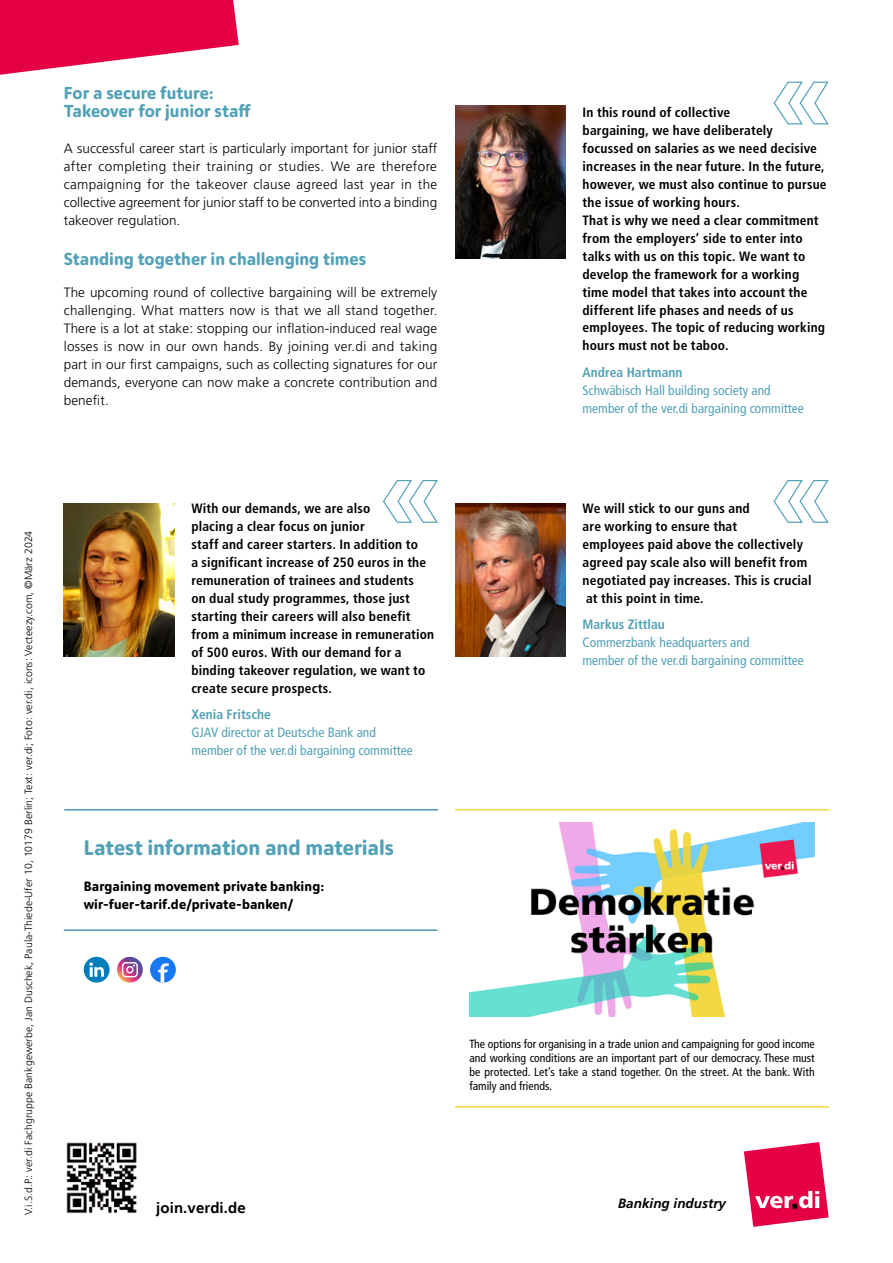
<style>
.page{position:relative;width:893px;height:1263px;background:#fff}
.page>*{position:absolute;margin:0;border:0;box-sizing:border-box;transform-origin:0 0}
.Ü3{font:700 21px "Moniker Basic";letter-spacing:-.005em;color:#53a1b7}
.Ü3-2{font:700 17.25px "Moniker Basic";color:#53a1b7}
.t1{font:700 15px "Frutiger";letter-spacing:.005em;color:#000}
.Zitat{font:700 condensed 13.5px/18px "Frutiger LT Std";letter-spacing:.015em;color:#000}
.Normal_text{font:300 13.5px/18px "Frutiger LT Std";letter-spacing:.005em;color:#000;text-align:justify}
.Zitierender{font:condensed 13.5px "Frutiger LT Std";color:#53a1b7}
.t2{font:700 13.5px/18px "Moniker Basic";letter-spacing:.01em;color:#000}
.Zitierender-2{font:700 condensed 13.5px "Frutiger LT Std";color:#53a1b7}
.T1_Absender_unten{font:italic 700 13.5px "Frutiger LT Std";color:#000}
.t3{font:italic 700 13.5px "Frutiger LT Pro";letter-spacing:.005em;color:#000}
.Normal_text-2{font:condensed 11.85px/14.1px "Frutiger LT Std";letter-spacing:.01em;color:#000;text-align:justify}
.Fussnote{font:300 10.5px "Frutiger LT Std";letter-spacing:.005em;color:#000}
</style>
<div class="page">
<svg style="left:0;top:0;width:239px;height:75px"></svg>
<img style="left:66px;top:1142px;width:71px;height:72px">
<svg style="left:744px;top:1142px;width:85px;height:85px"></svg>
<svg style="left:773px;top:81px;width:56px;height:44px"></svg>
<img style="left:455px;top:105px;width:111px;height:153px">
<svg style="left:773px;top:480px;width:56px;height:43px"></svg>
<img style="left:455px;top:503px;width:111px;height:153px">
<hr style="left:455px;top:809px;width:374px;height:1px;background:#f3d843">
<img style="left:469px;top:822px;width:346px;height:194px">
<hr style="left:455px;top:1106px;width:374px;height:1px;background:#f3d843">
<hr style="left:64px;top:929px;width:373px;height:2px;background:#5294b7">
<hr style="left:64px;top:809px;width:374px;height:1px;background:#5294b7">
<img style="left:64px;top:503px;width:110px;height:153px">
<svg style="left:383px;top:480px;width:55px;height:43px"></svg>
<div style="left:150px;top:957px;width:26px;height:26px;background:#1778f2;border-radius:13px"></div>
<svg style="left:158px;top:963px;width:11px;height:20px"></svg>
<div style="left:84px;top:957px;width:26px;height:26px;background:#007dba;border-radius:13px"></div>
<svg style="left:89px;top:962px;width:15px;height:15px"></svg>
<svg style="left:117px;top:957px;width:26px;height:26px"></svg>
<svg style="left:122px;top:962px;width:16px;height:15px"></svg>
<p class="Ü3-2" style="left:64px;top:81px;width:152px">For a secure future:</p>
<p class="Ü3-2" style="left:64px;top:99px;width:189px">Takeover for junior staff</p>
<p class="Normal_text" style="left:64px;top:139px;width:375px">A successful career start is particularly important for junior staff after completing their training or studies. We are therefore campaigning for the takeover clause agreed last year in the collective agreement for junior staff to be converted into a binding takeover regulation.</p>
<p class="Ü3-2" style="left:64px;top:247px;width:304px">Standing together in challenging times</p>
<p class="Normal_text" style="left:64px;top:283px;width:375px">The upcoming round of collective bargaining will be extremely challenging. What matters now is that we all stand together.<br>There is a lot at stake: stopping our inflation-induced real wage losses is now in our own hands. By joining ver.di and taking part in our first campaigns, such as collecting signatures for our demands, everyone can now make a concrete contribution and benefit.</p>
<p class="Zitat" style="left:583px;top:103px;width:246px">In this round of collective<br>bargaining, we have deliberately focussed on salaries as we need decisive increases in the near future. In the future, however, we must also continue to pursue the issue of working hours.</p>
<p class="Zitat" style="left:583px;top:211px;width:244px">That is why we need a clear commitment from the employers’ side to enter into talks with us on this topic. We want to develop the framework for a working time model that takes into account the different life phases and needs of us employees. The topic of reducing working hours must not be taboo.</p>
<p class="Zitierender-2" style="left:583px;top:364px;width:101px">Andrea Hartmann</p>
<p class="Zitierender" style="left:583px;top:382px;width:190px">Schwäbisch Hall building society and</p>
<p class="Zitierender" style="left:583px;top:400px;width:223px">member of the ver.di bargaining committee</p>
<p class="Fussnote" style="left:23px;top:1215px;width:685px;rotate:-90deg">V.i.S.d.P.: ver.di Fachgruppe Bankgewerbe, Jan Duschek, Paula-Thiede-Ufer 10, 10179 Berlin; Text: ver.di; Foto: ver.di, icons: Vecteezy.com, ©März 2024</p>
<p class="Zitat" style="left:191px;top:499px;width:244px">With our demands, we are also<br>placing a clear focus on junior<br>staff and career starters. In addition to<br>a significant increase of 250 euros in the remuneration of trainees and students<br>on dual study programmes, those just starting their careers will also benefit from a minimum increase in remuneration of 500 euros. With our demand for a binding takeover regulation, we want to create secure prospects.</p>
<p class="Zitierender-2" style="left:191px;top:706px;width:81px">Xenia Fritsche</p>
<p class="Zitierender" style="left:191px;top:724px;width:186px">GJAV director at Deutsche Bank and</p>
<p class="Zitierender" style="left:191px;top:742px;width:223px">member of the ver.di bargaining committee</p>
<p class="Ü3" style="left:84px;top:833px;width:312px">Latest information and materials</p>
<p class="t2" style="left:84px;top:876px;width:242px">Bargaining movement private banking: wir-fuer-tarif.de/private-banken/</p>
<p class="Zitat" style="left:583px;top:499px;width:230px">We will stick to our guns and<br>are working to ensure that<br>employees paid above the collectively agreed pay scale also will benefit from negotiated pay increases. This is crucial at this point in time.</p>
<p class="Zitierender-2" style="left:583px;top:616px;width:84px">Markus Zittlau</p>
<p class="Zitierender" style="left:583px;top:634px;width:168px">Commerzbank headquarters and</p>
<p class="Zitierender" style="left:583px;top:652px;width:223px">member of the ver.di bargaining committee</p>
<p class="Normal_text-2" style="left:469px;top:1037px;width:347px">The options for organising in a trade union and campaigning for good income and working conditions are an important part of our democracy. These must be protected. Let’s take a stand together. On the street. At the bank. With family and friends.</p>
<p class="t1" style="left:156px;top:1199px;width:91px">join.verdi.de</p>
<p class="t3" style="left:637px;top:1195px;width:90px">Ba kgewerbe</p>
<p class="T1_Absender_unten" style="left:618px;top:1195px;width:110px">Banking industry</p>
</div>
